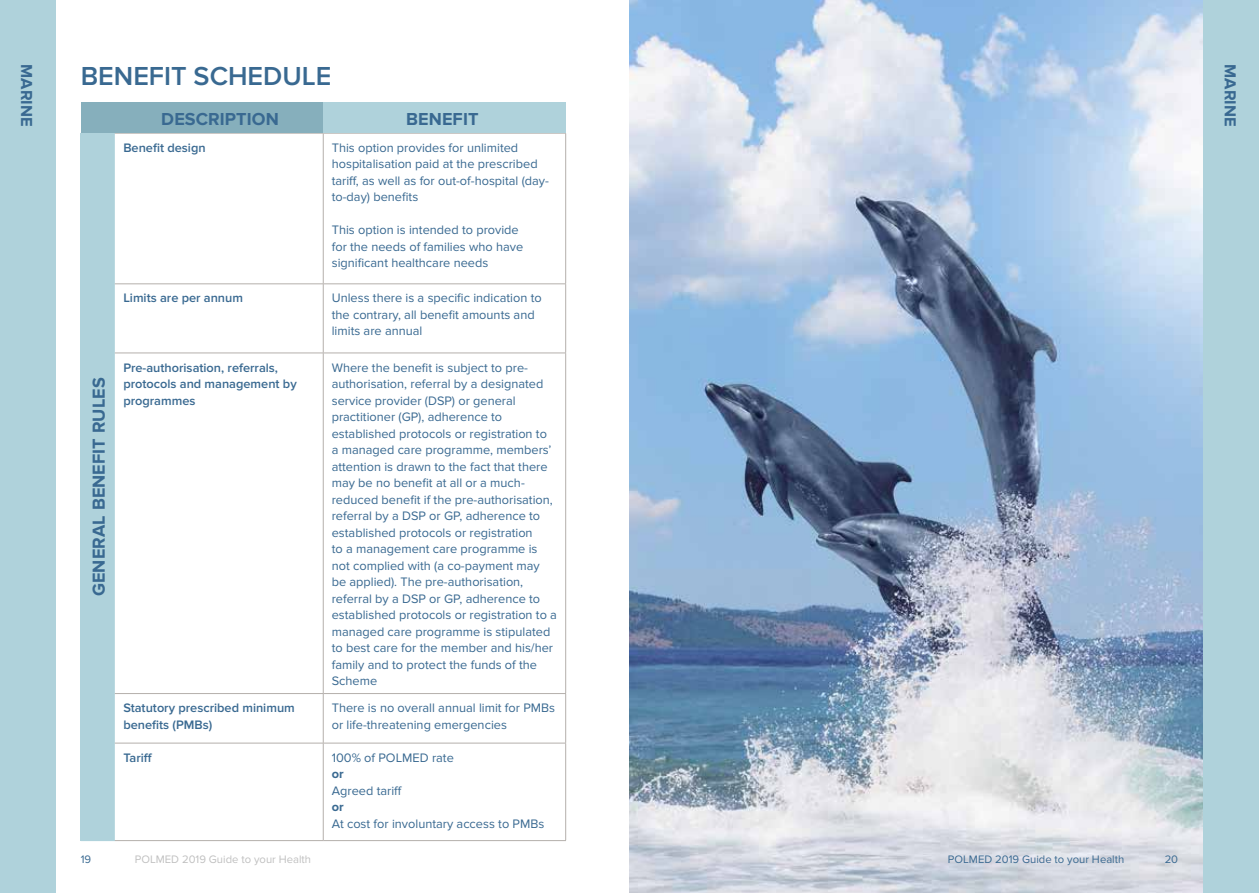
<style>
.page{position:relative;width:1259px;height:893px;background:#fff}
.page>*{position:absolute;margin:0;border:0;box-sizing:border-box;transform-origin:0 0}
.t1{font:600 27px "Proxima Nova";color:#396991}
.t2{font:700 18px "Proxima Nova";letter-spacing:.005em;color:#396991}
.t3{font:700 16.5px "Proxima Nova";letter-spacing:.01em;color:#396991}
.t4{font:12.75px/16.5px "Proxima Nova";color:#396991}
.t5{font:600 12.75px/16.5px "Proxima Nova";color:#396991}
.t6{font:700 12.75px "Proxima Nova";color:#396991}
.t7{font:11.25px "Proxima Nova";color:#396991}
.t8{font:11.25px "Proxima Nova";color:#c0c0c0}
</style>
<div class="page">
<div style="left:81px;top:133px;width:34px;height:708px;background:#afd2db"></div>
<svg style="left:115px;top:134px;width:450px;height:706px"></svg>
<hr style="left:323px;top:693px;width:243px;height:1px;background:#b4afab">
<hr style="left:323px;top:743px;width:243px;height:1px;background:#b4afab">
<hr style="left:323px;top:840px;width:243px;height:1px;background:#b4afab">
<hr style="left:323px;top:133px;width:243px;height:1px;background:#b4afab">
<hr style="left:323px;top:284px;width:243px;height:1px;background:#b4afab">
<hr style="left:323px;top:353px;width:243px;height:1px;background:#b4afab">
<hr style="left:565px;top:133px;width:1px;height:151px;background:#b4afab">
<hr style="left:565px;top:284px;width:1px;height:69px;background:#b4afab">
<hr style="left:565px;top:353px;width:1px;height:340px;background:#b4afab">
<hr style="left:565px;top:694px;width:1px;height:49px;background:#b4afab">
<hr style="left:565px;top:743px;width:1px;height:97px;background:#b4afab">
<hr style="left:115px;top:133px;width:208px;height:1px;background:#b4afab">
<hr style="left:323px;top:133px;width:1px;height:151px;background:#b4afab">
<hr style="left:115px;top:284px;width:208px;height:1px;background:#b4afab">
<hr style="left:323px;top:284px;width:1px;height:69px;background:#b4afab">
<hr style="left:115px;top:353px;width:208px;height:1px;background:#b4afab">
<hr style="left:323px;top:353px;width:1px;height:340px;background:#b4afab">
<hr style="left:115px;top:693px;width:208px;height:1px;background:#b4afab">
<hr style="left:323px;top:694px;width:1px;height:49px;background:#b4afab">
<hr style="left:115px;top:743px;width:208px;height:1px;background:#b4afab">
<hr style="left:323px;top:743px;width:1px;height:97px;background:#b4afab">
<hr style="left:115px;top:840px;width:208px;height:1px;background:#b4afab">
<div style="left:81px;top:102px;width:243px;height:31px;background:#86afbc"></div>
<img style="left:629px;top:0;width:574px;height:893px">
<div style="left:323px;top:102px;width:243px;height:31px;background:#afd2db"></div>
<div style="left:1203px;top:0;width:56px;height:893px;background:#afd2db"></div>
<div style="left:0;top:0;width:55px;height:893px;background:#afd2db"></div>
<p class="t3" style="left:36px;top:64px;width:64px;rotate:90deg">MARINE</p>
<p class="t3" style="left:1239px;top:64px;width:64px;rotate:90deg">MARINE</p>
<h1 class="t1" style="left:81px;top:61px;width:252px">BENEFIT SCHEDULE</h1>
<h2 class="t2" style="left:161px;top:108px;width:119px">DESCRIPTION</h2>
<h2 class="t2" style="left:406px;top:109px;width:74px">BENEFIT</h2>
<h2 class="t2" style="left:89px;top:596px;width:220px;rotate:-90deg">GENERAL BENEFIT RULES</h2>
<p class="t5" style="left:123px;top:140px;width:84px">Benefit design</p>
<p class="t4" style="left:332px;top:139px;width:219px">This option provides for unlimited hospitalisation paid at the prescribed tariff, as well as for out-of-hospital (day&shy;to-day) benefits</p>
<p class="t4" style="left:332px;top:222px;width:193px">This option is intended to provide for the needs of families who have significant healthcare needs</p>
<p class="t5" style="left:123px;top:290px;width:121px">Limits are per annum</p>
<p class="t4" style="left:332px;top:290px;width:211px">Unless there is a specific indication to the contrary, all benefit amounts and limits are annual</p>
<p class="t5" style="left:123px;top:359px;width:175px">Pre-authorisation, referrals, protocols and management by programmes</p>
<p class="t4" style="left:332px;top:359px;width:227px">Where the benefit is subject to pre&shy;authorisation, referral by a designated service provider (DSP) or general practitioner (GP), adherence to established protocols or registration to<br>a managed care programme, members’ attention is drawn to the fact that there may be no benefit at all or a much&shy;reduced benefit if the pre-authorisation, referral by a DSP or GP, adherence to established protocols or registration<br>to a management care programme is not complied with (a co-payment may be applied). The pre-authorisation, referral by a DSP or GP, adherence to established protocols or registration to a managed care programme is stipulated to best care for the member and his/her family and to protect the funds of the Scheme</p>
<p class="t5" style="left:123px;top:700px;width:173px">Statutory prescribed minimum benefits (PMBs)</p>
<p class="t4" style="left:332px;top:700px;width:225px">There is no overall annual limit for PMBs or life-threatening emergencies</p>
<p class="t5" style="left:123px;top:749px;width:31px">Tariff</p>
<p class="t4" style="left:332px;top:749px;width:124px">100% of POLMED rate</p>
<p class="t6" style="left:332px;top:766px;width:13px">or</p>
<p class="t4" style="left:332px;top:782px;width:72px">Agreed tariff</p>
<p class="t6" style="left:332px;top:799px;width:13px">or</p>
<p class="t4" style="left:332px;top:815px;width:214px">At cost for involuntary access to PMBs</p>
<p class="t7" style="left:81px;top:853px;width:12px">19</p>
<p class="t8" style="left:135px;top:853px;width:178px">POLMED 2019 Guide to your Health</p>
<p class="t7" style="left:948px;top:853px;width:178px">POLMED 2019 Guide to your Health</p>
<p class="t7" style="left:1164px;top:853px;width:15px">20</p>
</div>
